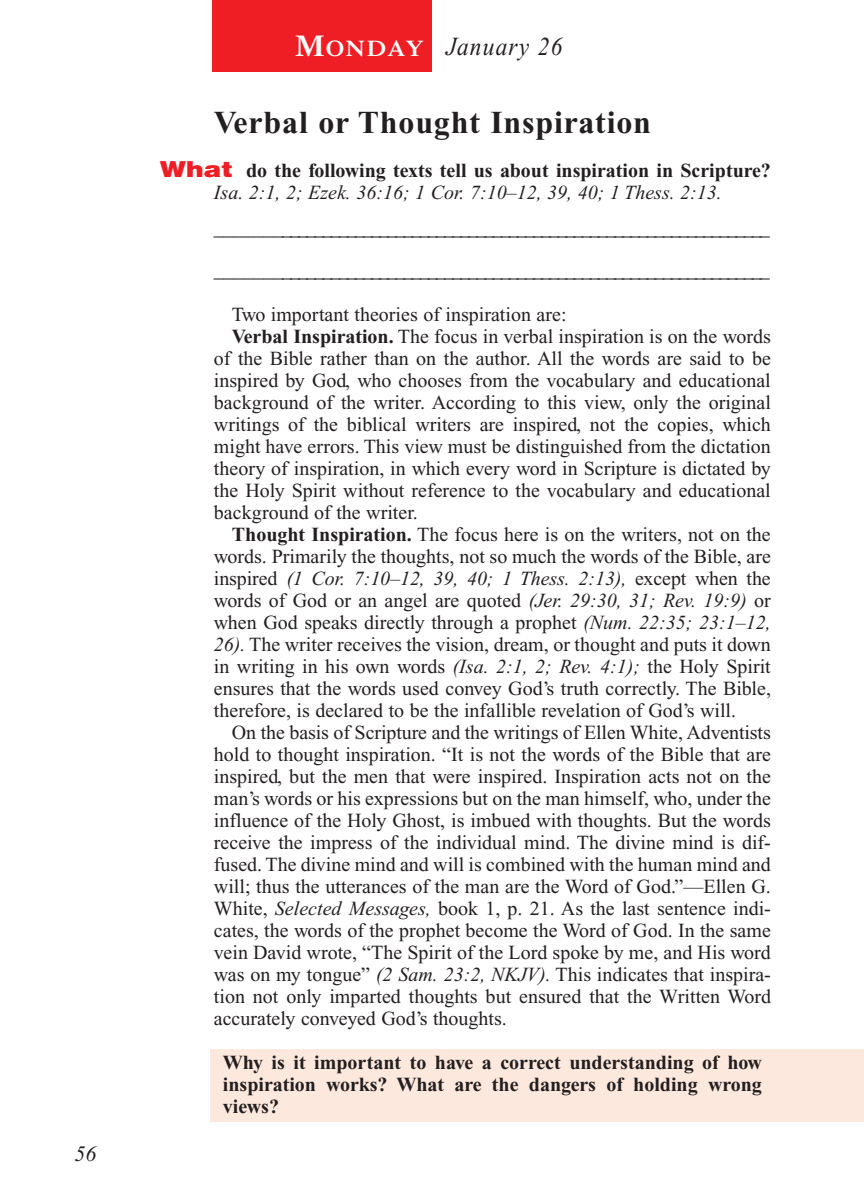
<style>
.page{position:relative;width:864px;height:1188px;background:#fff}
.page>*{position:absolute;margin:0;border:0;box-sizing:border-box;transform-origin:0 0}
.t1{font:700 32px "Times New Roman";letter-spacing:.025em;color:#231f20}
.t2{font:italic 26px "Times New Roman";letter-spacing:.05em;color:#231f20;scale:.9 1}
.t3{font:italic 22px "Times New Roman";color:#231f20}
.t4{font:20px/42px "Times New Roman";color:#231f20}
.t5{font:700 20px/22px "Times New Roman";color:#231f20;text-align:center}
.t6{font:italic 20px "Times New Roman";letter-spacing:-.005em;color:#231f20}
.s1{font-family:"Times";font-weight:600;font-style:normal;font-size:30px;color:#fff}
.s2{font-family:"Times";font-weight:600;font-style:normal;font-size:22.4px;color:#fff}
.s3{font-family:"Helvetica";font-weight:900;font-size:22px;color:#ee1e24}
.s4{font-weight:400;font-style:italic}
.s5{font-weight:700}
.s6{font-style:normal}
.s7{font-style:italic}
</style>
<div class="page">
<div style="left:211px;top:1049px;width:653px;height:72px;background:#fde8dd"></div>
<div style="left:212px;top:0;width:220px;height:72px;background:#ee1e24"></div>
<p class="t3" style="left:74px;top:1146px;width:23px">56</p>
<h2 class="t2" style="left:295px;top:37px;width:299px"><span class="s1">M</span><span class="s2">ONDAY</span> January 26</h2>
<h1 class="t1" style="left:214px;top:112px;width:439px">Verbal or Thought Inspiration</h1>
<p class="t5" style="left:160px;top:162px;width:613px"><span class="s3">What</span> do the following texts tell us about inspiration in Scripture?<br><span class="s4">Isa. 2:1, 2; Ezek. 36:16; 1 Cor. 7:10–12, 39, 40; 1 Thess. 2:13.</span></p>
<p class="t4" style="left:214px;top:209px;width:558px">___________________________________________________________________ ___________________________________________________________________</p>
<p class="t4" style="left:232px;top:295px;width:336px">Two important theories of inspiration are:</p>
<p class="t4" style="left:232px;top:317px;width:540px"><span class="s5">Verbal Inspiration.</span> The focus in verbal inspiration is on the words</p>
<p class="t4" style="left:214px;top:339px;width:559px">of the Bible rather than on the author. All the words are said to be</p>
<p class="t4" style="left:214px;top:361px;width:558px">inspired by God, who chooses from the vocabulary and educational</p>
<p class="t4" style="left:214px;top:383px;width:559px">background of the writer. According to this view, only the original</p>
<p class="t4" style="left:214px;top:405px;width:559px">writings of the biblical writers are inspired, not the copies, which</p>
<p class="t4" style="left:214px;top:427px;width:559px">might have errors. This view must be distinguished from the dictation</p>
<p class="t4" style="left:214px;top:449px;width:559px">theory of inspiration, in which every word in Scripture is dictated by</p>
<p class="t4" style="left:214px;top:471px;width:558px">the Holy Spirit without reference to the vocabulary and educational</p>
<p class="t4" style="left:214px;top:493px;width:206px">background of the writer.</p>
<p class="t4" style="left:232px;top:515px;width:540px"><span class="s5">Thought Inspiration.</span> The focus here is on the writers, not on the</p>
<p class="t4" style="left:214px;top:537px;width:559px">words. Primarily the thoughts, not so much the words of the Bible, are</p>
<p class="t6" style="left:214px;top:571px;width:558px"><span class="s6">inspired</span> (1 Cor. 7:10–12, 39, 40; 1 Thess. 2:13), <span class="s6">except when the</span></p>
<p class="t4" style="left:214px;top:581px;width:558px">words of God or an angel are quoted <span class="s7">(Jer. 29:30, 31; Rev. 19:9)</span> or</p>
<p class="t4" style="left:214px;top:603px;width:558px">when God speaks directly through a prophet <span class="s7">(Num. 22:35; 23:1–12,</span></p>
<p class="t4" style="left:214px;top:625px;width:558px"><span class="s7">26).</span> The writer receives the vision, dream, or thought and puts it down</p>
<p class="t4" style="left:214px;top:647px;width:558px">in writing in his own words <span class="s7">(Isa. 2:1, 2; Rev. 4:1);</span> the Holy Spirit</p>
<p class="t4" style="left:214px;top:669px;width:559px">ensures that the words used convey God’s truth correctly. The Bible,</p>
<p class="t4" style="left:214px;top:691px;width:524px">therefore, is declared to be the infallible revelation of God’s will.</p>
<p class="t4" style="left:232px;top:713px;width:540px">On the basis of Scripture and the writings of Ellen White, Adventists</p>
<p class="t4" style="left:214px;top:735px;width:558px">hold to thought inspiration. “It is not the words of the Bible that are</p>
<p class="t4" style="left:214px;top:757px;width:559px">inspired, but the men that were inspired. Inspiration acts not on the</p>
<p class="t4" style="left:214px;top:779px;width:559px">man’s words or his expressions but on the man himself, who, under the</p>
<p class="t4" style="left:214px;top:801px;width:559px">influence of the Holy Ghost, is imbued with thoughts. But the words</p>
<p class="t4" style="left:214px;top:823px;width:558px">receive the impress of the individual mind. The divine mind is dif-</p>
<p class="t4" style="left:214px;top:845px;width:559px">fused. The divine mind and will is combined with the human mind and</p>
<p class="t4" style="left:214px;top:867px;width:559px">will; thus the utterances of the man are the Word of God.”—Ellen G.</p>
<p class="t4" style="left:214px;top:889px;width:558px">White, <span class="s7">Selected Messages,</span> book 1, p. 21. As the last sentence indi-</p>
<p class="t4" style="left:214px;top:911px;width:559px">cates, the words of the prophet become the Word of God. In the same</p>
<p class="t4" style="left:214px;top:933px;width:559px">vein David wrote, “The Spirit of the Lord spoke by me, and His word</p>
<p class="t4" style="left:214px;top:955px;width:559px">was on my tongue” <span class="s7">(2 Sam. 23:2, NKJV).</span> This indicates that inspira-</p>
<p class="t4" style="left:214px;top:977px;width:559px">tion not only imparted thoughts but ensured that the Written Word</p>
<p class="t4" style="left:214px;top:999px;width:295px">accurately conveyed God’s thoughts.</p>
<p class="t5" style="left:223px;top:1054px;width:541px;text-align:justify">Why is it important to have a correct understanding of how inspiration works? What are the dangers of holding wrong views?</p>
</div>
